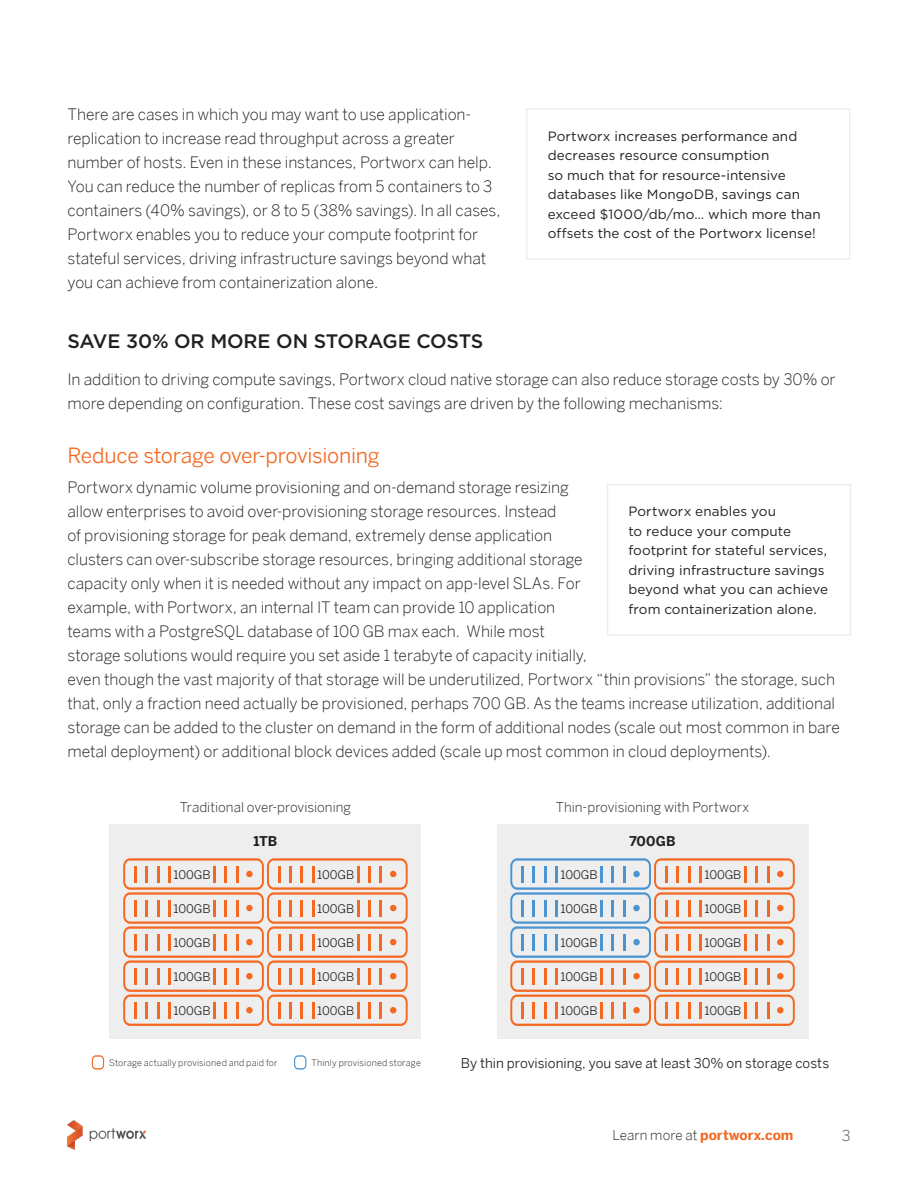
<style>
.page{position:relative;width:918px;height:1188px;background:#fff}
.page>*{position:absolute;margin:0;border:0;box-sizing:border-box;transform-origin:0 0}
.Subhead_1{font:21px "Benton Sans";letter-spacing:-.015em;color:#f36921}
.Head_2{font:500 19.5px "Gotham";letter-spacing:-.005em;color:#231f20}
.Body_Text_Normal{font:300 15.75px/24px "Benton Sans";letter-spacing:-.005em;color:#231f20}
.t1{font:300 15px "Benton Sans";color:#505052}
.t2{font:13.5px/19.5px "Gotham";letter-spacing:.005em;color:#231f20}
.t3{font:300 13.5px "Benton Sans";color:#231f20}
.t4{font:13.5px "Benton Sans";color:#231f20}
.t5{font:700 13.5px "Benton Sans";letter-spacing:.005em;color:#f36921}
.t6{font:700 13.5px "Benton Sans";color:#231f20}
.t7{font:11.85px "Benton Sans";letter-spacing:-.005em;color:#231f20}
.t8{font:300 9px "Benton Sans";letter-spacing:.015em;color:#231f20}
.s1{font-weight:300;color:#231f20}
</style>
<div class="page">
<img style="left:68px;top:1120px;width:78px;height:29px">
<div style="left:110px;top:824px;width:311px;height:215px;background:#eee"></div>
<div style="left:497px;top:824px;width:311px;height:215px;background:#eee"></div>
<svg style="left:123px;top:858px;width:285px;height:168px"></svg>
<div style="left:246px;top:1007px;width:7px;height:6px;background:#f36921;border-radius:50%"></div>
<div style="left:316px;top:864px;width:40px;height:20px;background:#eee"></div>
<div style="left:316px;top:898px;width:40px;height:20px;background:#eee"></div>
<div style="left:316px;top:932px;width:40px;height:20px;background:#eee"></div>
<div style="left:316px;top:966px;width:40px;height:20px;background:#eee"></div>
<div style="left:316px;top:1000px;width:40px;height:20px;background:#eee"></div>
<div style="left:172px;top:864px;width:40px;height:20px;background:#eee"></div>
<div style="left:172px;top:898px;width:40px;height:20px;background:#eee"></div>
<div style="left:172px;top:932px;width:40px;height:20px;background:#eee"></div>
<div style="left:172px;top:966px;width:40px;height:20px;background:#eee"></div>
<div style="left:172px;top:1000px;width:40px;height:20px;background:#eee"></div>
<svg style="left:510px;top:858px;width:285px;height:168px"></svg>
<div style="left:633px;top:1007px;width:7px;height:6px;background:#f36921;border-radius:50%"></div>
<div style="left:703px;top:864px;width:40px;height:20px;background:#eee"></div>
<div style="left:703px;top:898px;width:40px;height:20px;background:#eee"></div>
<div style="left:703px;top:932px;width:40px;height:20px;background:#eee"></div>
<div style="left:703px;top:966px;width:40px;height:20px;background:#eee"></div>
<div style="left:703px;top:1000px;width:40px;height:20px;background:#eee"></div>
<div style="left:559px;top:864px;width:40px;height:20px;background:#eee"></div>
<div style="left:559px;top:898px;width:40px;height:20px;background:#eee"></div>
<div style="left:559px;top:932px;width:40px;height:20px;background:#eee"></div>
<div style="left:559px;top:966px;width:40px;height:20px;background:#eee"></div>
<div style="left:559px;top:1000px;width:40px;height:20px;background:#eee"></div>
<svg style="left:92px;top:1055px;width:12px;height:15px"></svg>
<svg style="left:294px;top:1055px;width:12px;height:15px"></svg>
<div style="left:607px;top:484px;width:244px;height:152px;border:2px solid #ededec"></div>
<div style="left:526px;top:108px;width:324px;height:152px;border:2px solid #ededec"></div>
<p class="Body_Text_Normal" style="left:68px;top:103px;width:435px">There are cases in which you may want to use application&shy;replication to increase read throughput across a greater number of hosts. Even in these instances, Portworx can help.<br>You can reduce the number of replicas from 5 containers to 3 containers (40% savings), or 8 to 5 (38% savings). In all cases, Portworx enables you to reduce your compute footprint for stateful services, driving infrastructure savings beyond what you can achieve from containerization alone.</p>
<p class="t2" style="left:548px;top:126px;width:274px">Portworx increases performance and decreases resource consumption<br>so much that for resource-intensive databases like MongoDB, savings can exceed $1000/db/mo… which more than offsets the cost of the Portworx license!</p>
<p class="Head_2" style="left:68px;top:328px;width:417px">SAVE 30% OR MORE ON STORAGE COSTS</p>
<p class="Body_Text_Normal" style="left:68px;top:367px;width:770px">In addition to driving compute savings, Portworx cloud native storage can also reduce storage costs by 30% or more depending on configuration. These cost savings are driven by the following mechanisms:</p>
<p class="Subhead_1" style="left:68px;top:442px;width:314px">Reduce storage over-provisioning</p>
<p class="Body_Text_Normal" style="left:68px;top:475px;width:774px">Portworx dynamic volume provisioning and on-demand storage resizing<br>allow enterprises to avoid over-provisioning storage resources. Instead<br>of provisioning storage for peak demand, extremely dense application<br>clusters can over-subscribe storage resources, bringing additional storage<br>capacity only when it is needed without any impact on app-level SLAs. For<br>example, with Portworx, an internal IT team can provide 10 application<br>teams with a PostgreSQL database of 100 GB max each. While most<br>storage solutions would require you set aside 1 terabyte of capacity initially,<br>even though the vast majority of that storage will be underutilized, Portworx “thin provisions” the storage, such that, only a fraction need actually be provisioned, perhaps 700 GB. As the teams increase utilization, additional storage can be added to the cluster on demand in the form of additional nodes (scale out most common in bare metal deployment) or additional block devices added (scale up most common in cloud deployments).</p>
<p class="t2" style="left:628px;top:502px;width:201px">Portworx enables you<br>to reduce your compute footprint for stateful services, driving infrastructure savings beyond what you can achieve from containerization alone.</p>
<p class="t3" style="left:180px;top:799px;width:173px">Traditional over-provisioning</p>
<p class="t3" style="left:556px;top:799px;width:195px">Thin-provisioning with Portworx</p>
<p class="t7" style="left:174px;top:867px;width:38px">100GB</p>
<p class="t7" style="left:174px;top:901px;width:38px">100GB</p>
<p class="t7" style="left:174px;top:935px;width:38px">100GB</p>
<p class="t7" style="left:174px;top:970px;width:38px">100GB</p>
<p class="t7" style="left:174px;top:1004px;width:38px">100GB</p>
<p class="t6" style="left:253px;top:833px;width:26px">1TB</p>
<p class="t6" style="left:629px;top:833px;width:48px">700GB</p>
<p class="t7" style="left:317px;top:867px;width:38px">100GB</p>
<p class="t7" style="left:317px;top:901px;width:38px">100GB</p>
<p class="t7" style="left:317px;top:935px;width:38px">100GB</p>
<p class="t7" style="left:317px;top:970px;width:38px">100GB</p>
<p class="t7" style="left:317px;top:1004px;width:38px">100GB</p>
<p class="t7" style="left:561px;top:867px;width:38px">100GB</p>
<p class="t7" style="left:561px;top:901px;width:38px">100GB</p>
<p class="t7" style="left:561px;top:935px;width:38px">100GB</p>
<p class="t7" style="left:561px;top:970px;width:38px">100GB</p>
<p class="t7" style="left:561px;top:1004px;width:38px">100GB</p>
<p class="t7" style="left:704px;top:867px;width:38px">100GB</p>
<p class="t7" style="left:704px;top:901px;width:38px">100GB</p>
<p class="t7" style="left:704px;top:935px;width:38px">100GB</p>
<p class="t7" style="left:704px;top:970px;width:38px">100GB</p>
<p class="t7" style="left:704px;top:1004px;width:38px">100GB</p>
<p class="t8" style="left:109px;top:1057px;width:170px">Storage actually provisioned and paid for</p>
<p class="t8" style="left:311px;top:1057px;width:111px">Thinly provisioned storage</p>
<p class="t4" style="left:461px;top:1055px;width:370px">By thin provisioning, you save at least 30% on storage costs</p>
<p class="t5" style="left:612px;top:1127px;width:183px"><span class="s1">Learn more at</span> portworx.com</p>
<p class="t1" style="left:842px;top:1126px;width:10px">3</p>
</div>
